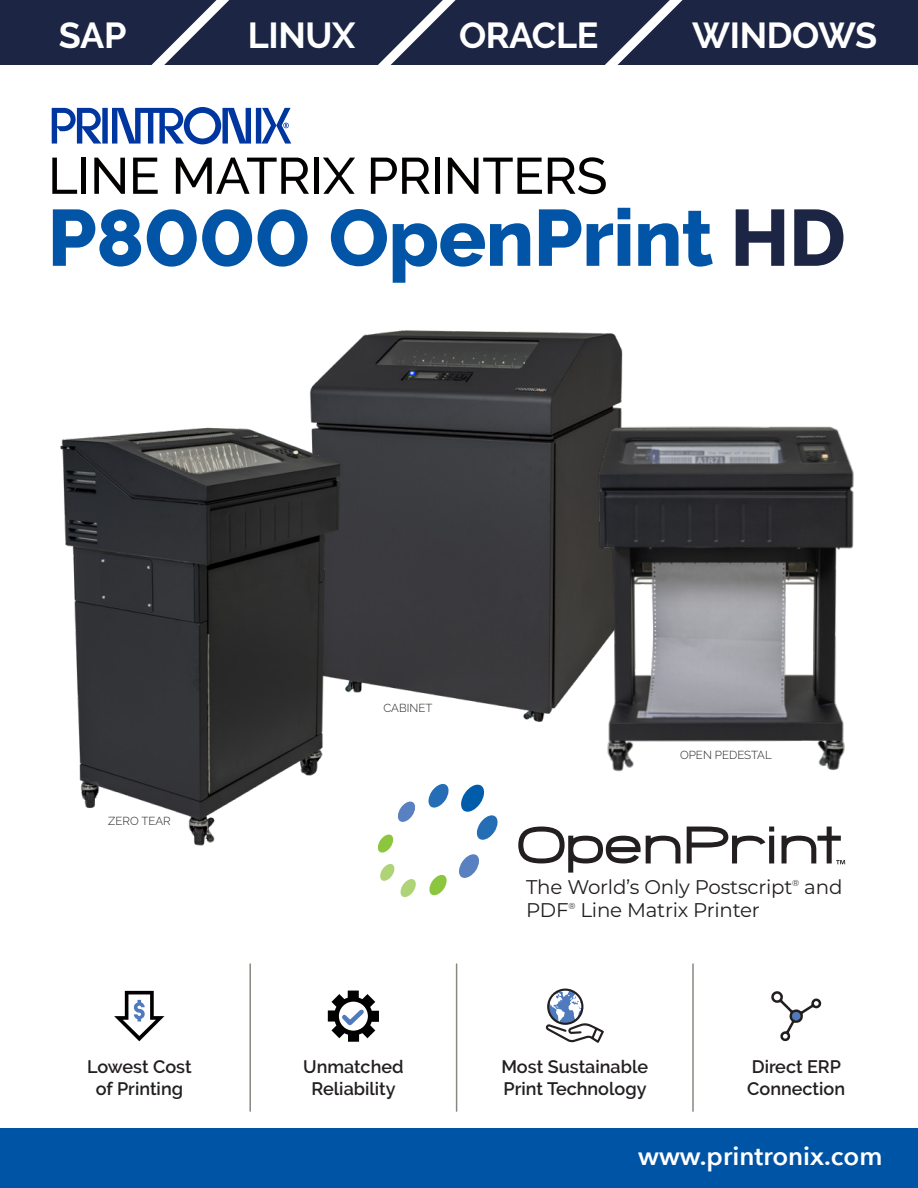
<style>
.page{position:relative;width:918px;height:1188px;background:#fff}
.page>*{position:absolute;margin:0;border:0;box-sizing:border-box;transform-origin:0 0}
.t1{font:800 79.5px "Raleway";letter-spacing:-.01em;color:#0154a6}
.t2{font:500 51px "Raleway";letter-spacing:-.01em;color:#030000}
.t3{font:700 36px "Raleway";letter-spacing:-.01em;color:#fff}
.t4{font:600 25.95px "Avenir Next";color:#fff}
.Specs_body{font:19.8px "Montserrat";letter-spacing:-.01em;color:#231f20}
.t5{font:600 18px/21.6px "Raleway";color:#231f20;text-align:center}
.t6{font:17.25px "Trade Gothic Bold Two";letter-spacing:.035em;color:#231f20}
.t7{font:300 11.55px "Raleway";color:#231f20}
.Specs_body-2{font:8.7px "Montserrat";color:#231f20}
.s1{color:#1c2644}
</style>
<div class="page">
<div style="left:0;top:1129px;width:918px;height:59px;background:#0054a6"></div>
<div style="left:0;top:0;width:918px;height:64px;background:#1c2644"></div>
<hr style="left:249px;top:964px;width:2px;height:147px;background:#858980">
<hr style="left:456px;top:964px;width:1px;height:147px;background:#858980">
<hr style="left:692px;top:964px;width:2px;height:147px;background:#858980">
<svg style="left:114px;top:991px;width:50px;height:50px"></svg>
<svg style="left:328px;top:991px;width:51px;height:51px"></svg>
<div style="left:548px;top:989px;width:35px;height:35px;background:#343132;border-radius:50%"></div>
<svg style="left:546px;top:990px;width:58px;height:53px"></svg>
<div style="left:547px;top:989px;width:36px;height:36px;border:2px solid #231f20;border-radius:50%"></div>
<svg style="left:771px;top:991px;width:51px;height:51px"></svg>
<svg style="left:428px;top:784px;width:21px;height:24px"></svg>
<svg style="left:398px;top:802px;width:18px;height:20px"></svg>
<svg style="left:461px;top:784px;width:37px;height:56px"></svg>
<svg style="left:377px;top:836px;width:17px;height:17px"></svg>
<svg style="left:459px;top:854px;width:20px;height:24px"></svg>
<svg style="left:429px;top:875px;width:18px;height:21px"></svg>
<svg style="left:380px;top:864px;width:36px;height:33px"></svg>
<svg style="left:518px;top:827px;width:162px;height:46px"></svg>
<svg style="left:687px;top:827px;width:87px;height:36px"></svg>
<svg style="left:782px;top:827px;width:63px;height:37px"></svg>
<svg style="left:52px;top:107px;width:239px;height:37px"></svg>
<img style="left:310px;top:330px;width:313px;height:392px">
<img style="left:60px;top:410px;width:332px;height:437px">
<img style="left:584px;top:416px;width:270px;height:356px">
<svg style="left:128px;top:0;width:111px;height:65px"></svg>
<svg style="left:352px;top:0;width:113px;height:65px"></svg>
<svg style="left:578px;top:0;width:114px;height:65px"></svg>
<p class="t3" style="left:59px;top:14px;width:69px">SAP</p>
<p class="t3" style="left:248px;top:14px;width:109px">LINUX</p>
<p class="t3" style="left:459px;top:15px;width:141px">ORACLE</p>
<p class="t3" style="left:692px;top:15px;width:186px">WINDOWS</p>
<p class="t6" style="left:51px;top:146px;width:244px">WHEN RELIABILITY COUNTS</p>
<p class="t2" style="left:48px;top:146px;width:561px">LINE MATRIX PRINTERS</p>
<p class="t1" style="left:47px;top:193px;width:800px">P8000 OpenPrint <span class="s1">HD</span></p>
<p class="t7" style="left:108px;top:814px;width:64px">ZERO TEAR</p>
<p class="t7" style="left:383px;top:701px;width:50px">CABINET</p>
<p class="t7" style="left:680px;top:748px;width:93px">OPEN PEDESTAL</p>
<p class="Specs_body" style="left:526px;top:873px;width:268px">The World’s Only Postscript</p>
<p class="Specs_body-2" style="left:792px;top:877px;width:9px">®</p>
<p class="Specs_body" style="left:804px;top:873px;width:40px">and</p>
<p class="Specs_body" style="left:526px;top:897px;width:44px">PDF</p>
<p class="Specs_body-2" style="left:568px;top:900px;width:9px">®</p>
<p class="Specs_body" style="left:580px;top:897px;width:181px">Line Matrix Printer</p>
<p class="t5" style="left:87px;top:1056px;width:106px">Lowest Cost of Printing</p>
<p class="t5" style="left:303px;top:1056px;width:102px">Unmatched<br>Reliability</p>
<p class="t5" style="left:501px;top:1056px;width:148px;text-align:left">Most Sustainable<br>Print Technology</p>
<p class="t5" style="left:747px;top:1056px;width:99px;text-align:left">Direct ERP<br>Connection</p>
<p class="t4" style="left:638px;top:1134px;width:246px">www.printronix.com</p>
</div>
